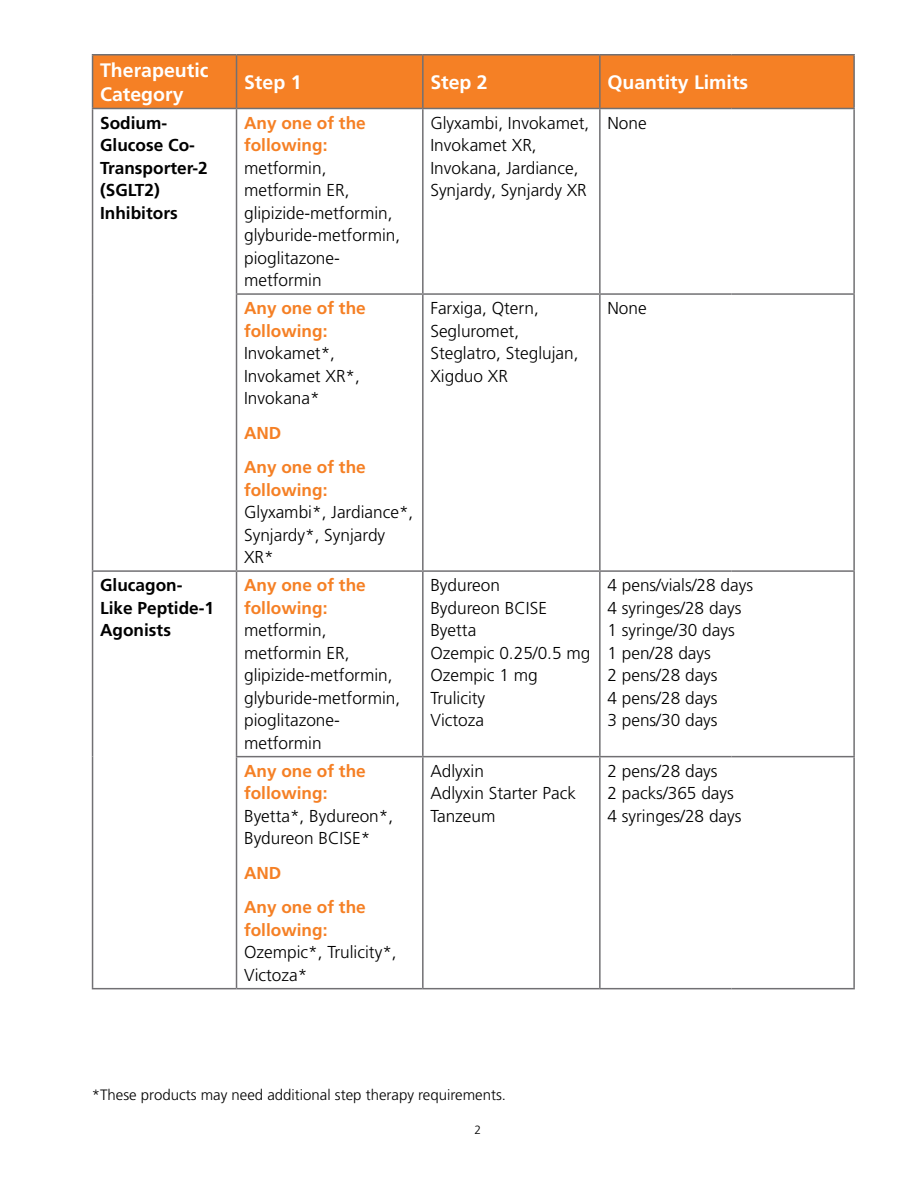
<style>
.page{position:relative;width:918px;height:1188px;background:#fff}
.page>*{position:absolute;margin:0;border:0;box-sizing:border-box;transform-origin:0 0}
.P__B2C_GME_Table_He{font:700 19.5px/24px "Frutiger LT Pro";color:#fff}
.P__B2C_GME_Main_Bod{font:300 17.25px/22.5px "Frutiger LT Pro";color:#000}
.P__B2C_GME_Main_Bod-2{font:700 17.25px/22.5px "Frutiger LT Pro";color:#000}
.P__B2C_GME_Main_Bod-3{font:700 17.25px "Frutiger LT Pro";color:#f58025}
.H3__B2C_GME_2nd_Lev{font:300 15px "Frutiger LT Pro";color:#000}
.t1{font:300 12px "Frutiger LT Pro";color:#000}
.s1{font-weight:700;color:#f58025}
</style>
<div class="page">
<div style="left:93px;top:56px;width:760px;height:52px;background:#f58025"></div>
<hr style="left:236px;top:293px;width:187px;height:2px;background:#717073">
<hr style="left:423px;top:293px;width:177px;height:2px;background:#717073">
<hr style="left:600px;top:293px;width:132px;height:2px;background:#717073">
<hr style="left:732px;top:293px;width:123px;height:2px;background:#717073">
<hr style="left:237px;top:570px;width:186px;height:2px;background:#717073">
<hr style="left:423px;top:570px;width:177px;height:2px;background:#717073">
<hr style="left:600px;top:570px;width:132px;height:2px;background:#717073">
<hr style="left:732px;top:570px;width:123px;height:2px;background:#717073">
<hr style="left:236px;top:756px;width:187px;height:1px;background:#717073">
<hr style="left:423px;top:756px;width:177px;height:1px;background:#717073">
<hr style="left:237px;top:988px;width:186px;height:1px;background:#717073">
<hr style="left:423px;top:988px;width:177px;height:1px;background:#717073">
<hr style="left:599px;top:109px;width:2px;height:184px;background:#717073">
<hr style="left:853px;top:109px;width:2px;height:184px;background:#717073">
<hr style="left:599px;top:295px;width:2px;height:275px;background:#717073">
<hr style="left:853px;top:295px;width:2px;height:275px;background:#717073">
<hr style="left:599px;top:56px;width:2px;height:52px;background:#717073">
<hr style="left:853px;top:56px;width:2px;height:52px;background:#717073">
<hr style="left:92px;top:109px;width:1px;height:185px;background:#717073">
<hr style="left:236px;top:109px;width:1px;height:184px;background:#717073">
<hr style="left:92px;top:294px;width:1px;height:276px;background:#717073">
<hr style="left:236px;top:295px;width:1px;height:275px;background:#717073">
<hr style="left:92px;top:570px;width:145px;height:2px;background:#717073">
<hr style="left:92px;top:572px;width:1px;height:185px;background:#717073">
<hr style="left:236px;top:572px;width:1px;height:184px;background:#717073">
<hr style="left:92px;top:757px;width:1px;height:231px;background:#717073">
<hr style="left:236px;top:757px;width:1px;height:231px;background:#717073">
<hr style="left:92px;top:988px;width:145px;height:1px;background:#717073">
<hr style="left:599px;top:572px;width:2px;height:184px;background:#717073">
<hr style="left:853px;top:572px;width:2px;height:184px;background:#717073">
<hr style="left:600px;top:756px;width:132px;height:1px;background:#717073">
<hr style="left:599px;top:757px;width:2px;height:231px;background:#717073">
<hr style="left:732px;top:756px;width:123px;height:1px;background:#717073">
<hr style="left:853px;top:757px;width:2px;height:231px;background:#717073">
<hr style="left:600px;top:988px;width:132px;height:1px;background:#717073">
<hr style="left:732px;top:988px;width:123px;height:1px;background:#717073">
<hr style="left:422px;top:109px;width:2px;height:184px;background:#717073">
<hr style="left:422px;top:295px;width:2px;height:275px;background:#717073">
<hr style="left:422px;top:572px;width:2px;height:184px;background:#717073">
<hr style="left:422px;top:757px;width:2px;height:231px;background:#717073">
<hr style="left:236px;top:56px;width:1px;height:52px;background:#717073">
<hr style="left:422px;top:56px;width:2px;height:52px;background:#717073">
<hr style="left:92px;top:54px;width:145px;height:2px;background:#717073">
<hr style="left:92px;top:56px;width:1px;height:52px;background:#717073">
<hr style="left:237px;top:54px;width:186px;height:2px;background:#717073">
<hr style="left:423px;top:54px;width:177px;height:2px;background:#717073">
<hr style="left:600px;top:54px;width:132px;height:2px;background:#717073">
<hr style="left:732px;top:54px;width:123px;height:2px;background:#717073">
<hr style="left:92px;top:108px;width:145px;height:1px;background:#717073">
<hr style="left:237px;top:108px;width:186px;height:1px;background:#717073">
<hr style="left:423px;top:108px;width:177px;height:1px;background:#717073">
<hr style="left:600px;top:108px;width:132px;height:1px;background:#717073">
<hr style="left:732px;top:108px;width:123px;height:1px;background:#717073">
<p class="P__B2C_GME_Table_He" style="left:100px;top:58px;width:110px">Therapeutic<br>Category</p>
<p class="P__B2C_GME_Table_He" style="left:244px;top:70px;width:59px">Step 1</p>
<p class="P__B2C_GME_Table_He" style="left:430px;top:70px;width:59px">Step 2</p>
<p class="P__B2C_GME_Table_He" style="left:607px;top:70px;width:142px">Quantity Limits</p>
<p class="P__B2C_GME_Main_Bod-2" style="left:100px;top:112px;width:109px">Sodium-<br>Glucose Co-<br>Transporter-2 (SGLT2)<br>Inhibitors</p>
<p class="P__B2C_GME_Main_Bod" style="left:244px;top:112px;width:158px"><span class="s1">Any one of the following: </span>metformin, metformin ER, glipizide-metformin, glyburide-metformin, pioglitazone&shy;metformin</p>
<p class="P__B2C_GME_Main_Bod" style="left:430px;top:112px;width:161px">Glyxambi, Invokamet,<br>Invokamet XR,<br>Invokana, Jardiance,<br>Synjardy, Synjardy XR</p>
<p class="P__B2C_GME_Main_Bod" style="left:607px;top:112px;width:41px">None</p>
<p class="P__B2C_GME_Main_Bod" style="left:244px;top:297px;width:123px"><span class="s1">Any one of the following:<br></span>Invokamet*,<br>Invokamet XR*,<br>Invokana*</p>
<p class="P__B2C_GME_Main_Bod-3" style="left:244px;top:423px;width:39px">AND</p>
<p class="P__B2C_GME_Main_Bod" style="left:244px;top:456px;width:171px"><span class="s1">Any one of the following:<br></span>Glyxambi*, Jardiance*,<br>Synjardy*, Synjardy<br>XR*</p>
<p class="P__B2C_GME_Main_Bod" style="left:430px;top:297px;width:150px">Farxiga, Qtern,<br>Segluromet,<br>Steglatro, Steglujan,<br>Xigduo XR</p>
<p class="P__B2C_GME_Main_Bod" style="left:607px;top:297px;width:41px">None</p>
<p class="P__B2C_GME_Main_Bod-2" style="left:100px;top:574px;width:116px">Glucagon-<br>Like Peptide-1<br>Agonists</p>
<p class="P__B2C_GME_Main_Bod" style="left:244px;top:574px;width:158px"><span class="s1">Any one of the following: </span>metformin, metformin ER, glipizide-metformin, glyburide-metformin, pioglitazone&shy;metformin</p>
<p class="P__B2C_GME_Main_Bod" style="left:430px;top:574px;width:162px">Bydureon<br>Bydureon BCISE<br>Byetta<br>Ozempic 0.25/0.5 mg<br>Ozempic 1 mg<br>Trulicity<br>Victoza</p>
<p class="P__B2C_GME_Main_Bod" style="left:607px;top:574px;width:147px">4 pens/vials/28 days<br>4 syringes/28 days<br>1 syringe/30 days<br>1 pen/28 days<br>2 pens/28 days<br>4 pens/28 days<br>3 pens/30 days</p>
<p class="P__B2C_GME_Main_Bod" style="left:244px;top:760px;width:151px"><span class="s1">Any one of the following:<br></span>Byetta*, Bydureon*,<br>Bydureon BCISE*</p>
<p class="P__B2C_GME_Main_Bod-3" style="left:244px;top:863px;width:39px">AND</p>
<p class="P__B2C_GME_Main_Bod" style="left:244px;top:896px;width:154px"><span class="s1">Any one of the following:<br></span>Ozempic*, Trulicity*,<br>Victoza*</p>
<p class="P__B2C_GME_Main_Bod" style="left:430px;top:760px;width:147px">Adlyxin<br>Adlyxin Starter Pack<br>Tanzeum</p>
<p class="P__B2C_GME_Main_Bod" style="left:607px;top:760px;width:136px">2 pens/28 days<br>2 packs/365 days<br>4 syringes/28 days</p>
<h3 class="H3__B2C_GME_2nd_Lev" style="left:92px;top:1086px;width:416px">*These products may need additional step therapy requirements.</h3>
<p class="t1" style="left:475px;top:1123px;width:8px">2</p>
</div>
